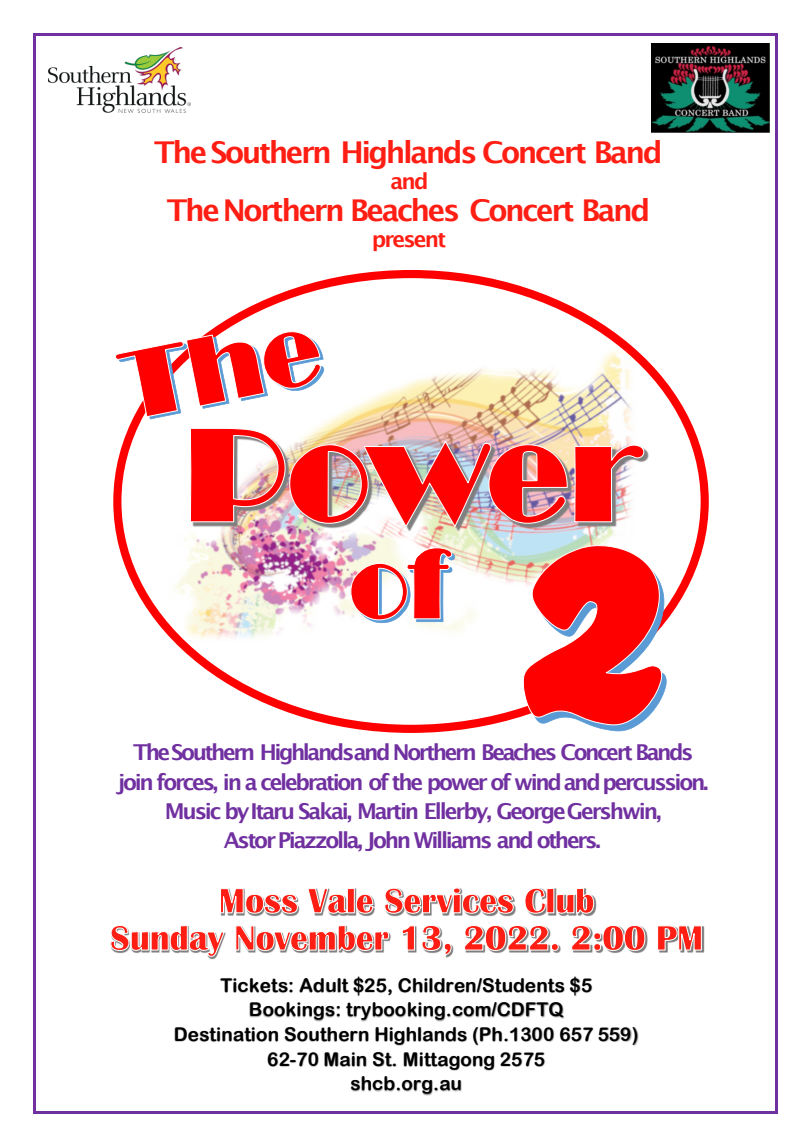
<style>
.page{position:relative;width:810px;height:1146px;background:#fff}
.page>*{position:absolute;margin:0;border:0;box-sizing:border-box;transform-origin:0 0}
.t1{font:700 30.08px "Lucida Grande";letter-spacing:-.085em;color:#ff1e13}
.t2{font:700 21.9px/29.4px "Lucida Grande";letter-spacing:-.105em;color:#7030a0;text-align:center}
.t3{font:700 21.9px "Lucida Grande";letter-spacing:-.085em;color:#ff1e13}
.t4{font:18.98px/24.7px "Arial Rounded MT Bold";letter-spacing:.005em;color:#000;text-align:center}
</style>
<div class="page">
<div style="left:113px;top:270px;width:596px;height:463px;background:#fff;border:8px solid #f00;border-radius:50%"></div>
<img style="left:221px;top:898px;width:375px;height:18px">
<svg style="left:220px;top:888px;width:375px;height:26px"></svg>
<svg style="left:110px;top:925px;width:568px;height:32px"></svg>
<img style="left:678px;top:925px;width:27px;height:28px">
<img style="left:398px;top:951px;width:23px;height:6px">
<img style="left:220px;top:976px;width:373px;height:17px">
<img style="left:235px;top:990px;width:355px;height:24px">
<img style="left:174px;top:1014px;width:465px;height:32px">
<img style="left:253px;top:1039px;width:318px;height:32px">
<img style="left:337px;top:1063px;width:151px;height:33px">
<img style="left:652px;top:44px;width:118px;height:89px">
<img style="left:49px;top:47px;width:141px;height:66px">
<img style="left:121px;top:287px;width:210px;height:162px">
<svg style="left:115px;top:331px;width:209px;height:88px"></svg>
<img style="left:166px;top:344px;width:470px;height:298px">
<img style="left:497px;top:525px;width:211px;height:207px">
<svg style="left:522px;top:545px;width:145px;height:186px"></svg>
<img style="left:192px;top:449px;width:458px;height:83px">
<img style="left:189px;top:427px;width:456px;height:101px">
<svg style="left:350px;top:547px;width:105px;height:76px"></svg>
<hr style="left:36px;top:33px;width:739px;height:3px;background:#7030a0">
<hr style="left:33px;top:36px;width:3px;height:1075px;background:#7030a0">
<hr style="left:775px;top:36px;width:3px;height:1075px;background:#7030a0">
<hr style="left:36px;top:1111px;width:739px;height:3px;background:#7030a0">
<h1 class="t1" style="left:154px;top:139px;width:510px">The Southern Highlands Concert Band</h1>
<p class="t3" style="left:390px;top:172px;width:40px">and</p>
<h1 class="t1" style="left:167px;top:197px;width:485px">The Northern Beaches Concert Band</h1>
<p class="t3" style="left:372px;top:230px;width:76px">present</p>
<p class="t2" style="left:118px;top:739px;width:592px">TheSouthern Highlandsand Northern Beaches Concert Bands join forces, in a celebration of the power of wind and percussion.<br>Music byItaru Sakai, Martin Ellerby, GeorgeGershwin,<br>Astor Piazzolla, John Williams and others.</p>
<p class="t4" style="left:174px;top:974px;width:466px">Tickets: Adult $25, Children/Students $5<br>Bookings: trybooking.com/CDFTQ<br>Destination Southern Highlands (Ph.1300 657 559)<br>62-70 Main St. Mittagong 2575<br>shcb.org.au</p>
</div>
